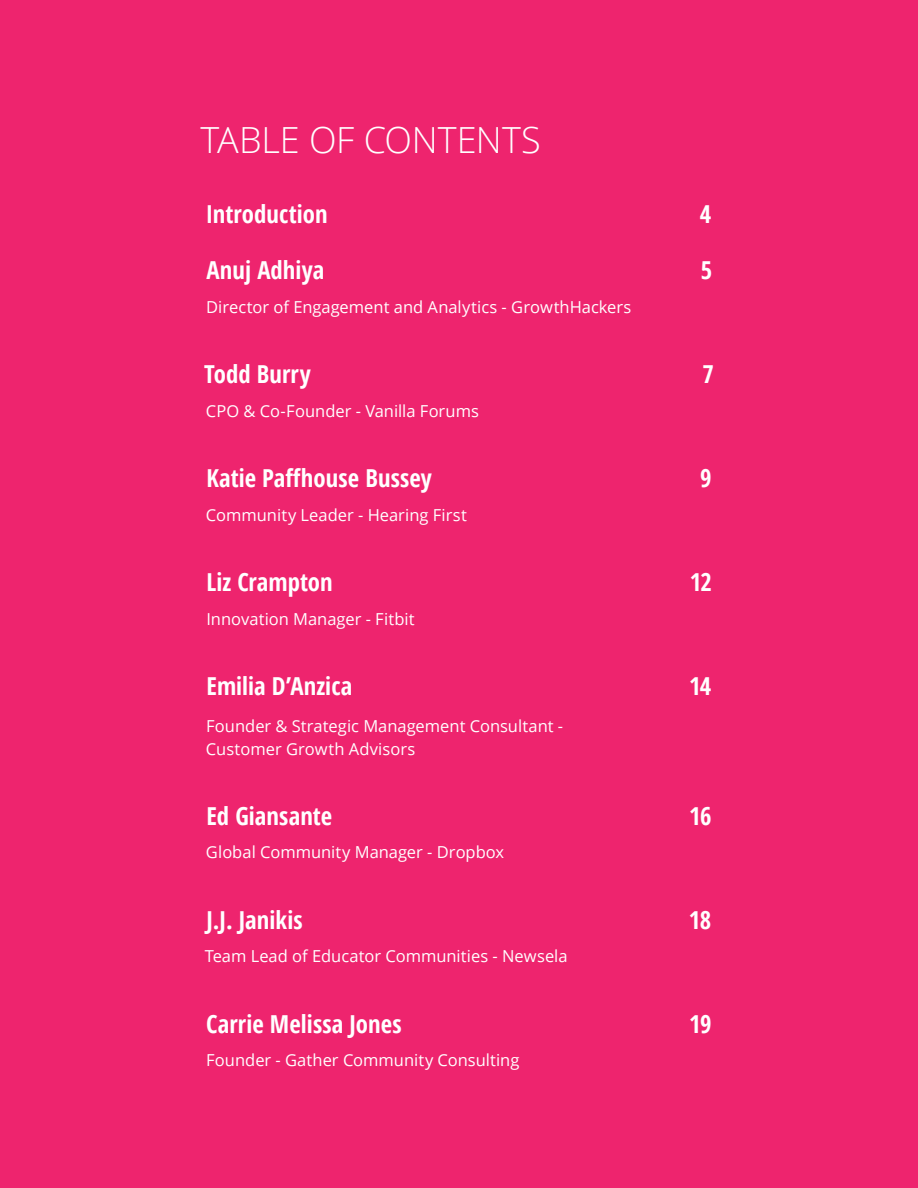
<style>
.page{position:relative;width:918px;height:1188px;background:#ee246e}
.page>*{position:absolute;margin:0;border:0;box-sizing:border-box;transform-origin:0 0}
.t1{font:300 36px "Open Sans";letter-spacing:-.005em;color:#fff}
.t2{font:700 condensed 24.75px "Open Sans";color:#fff}
.t3{font:16.5px/22.5px "Open Sans";color:#fff}
</style>
<div class="page">
<h1 class="t1" style="left:201px;top:115px;width:342px">TABLE OF CONTENTS</h1>
<h2 class="t2" style="left:206px;top:197px;width:123px">Introduction</h2>
<h2 class="t2" style="left:700px;top:197px;width:13px">4</h2>
<h2 class="t2" style="left:207px;top:253px;width:119px">Anuj Adhiya</h2>
<h2 class="t2" style="left:701px;top:253px;width:13px">5</h2>
<p class="t3" style="left:206px;top:296px;width:427px">Director of Engagement and Analytics - GrowthHackers</p>
<h2 class="t2" style="left:204px;top:357px;width:108px">Todd Burry</h2>
<h2 class="t2" style="left:703px;top:357px;width:13px">7</h2>
<p class="t3" style="left:206px;top:400px;width:274px">CPO &amp; Co-Founder - Vanilla Forums</p>
<h2 class="t2" style="left:206px;top:461px;width:227px">Katie Paffhouse Bussey</h2>
<h2 class="t2" style="left:700px;top:461px;width:13px">9</h2>
<p class="t3" style="left:206px;top:503px;width:262px">Community Leader - Hearing First</p>
<h2 class="t2" style="left:206px;top:565px;width:128px">Liz Crampton</h2>
<h2 class="t2" style="left:690px;top:565px;width:24px">12</h2>
<p class="t3" style="left:206px;top:607px;width:210px">Innovation Manager - Fitbit</p>
<h2 class="t2" style="left:206px;top:669px;width:147px">Emilia D’Anzica</h2>
<h2 class="t2" style="left:689px;top:669px;width:24px">14</h2>
<p class="t3" style="left:206px;top:714px;width:359px">Founder &amp; Strategic Management Consultant -<br>Customer Growth Advisors</p>
<h2 class="t2" style="left:206px;top:798px;width:127px">Ed Giansante</h2>
<h2 class="t2" style="left:689px;top:798px;width:24px">16</h2>
<p class="t3" style="left:206px;top:841px;width:300px">Global Community Manager - Dropbox</p>
<h2 class="t2" style="left:206px;top:902px;width:98px">J.J. Janikis</h2>
<h2 class="t2" style="left:689px;top:902px;width:24px">18</h2>
<p class="t3" style="left:205px;top:945px;width:364px">Team Lead of Educator Communities - Newsela</p>
<h2 class="t2" style="left:206px;top:1006px;width:197px">Carrie Melissa Jones</h2>
<h2 class="t2" style="left:689px;top:1006px;width:24px">19</h2>
<p class="t3" style="left:206px;top:1049px;width:315px">Founder - Gather Community Consulting</p>
</div>
